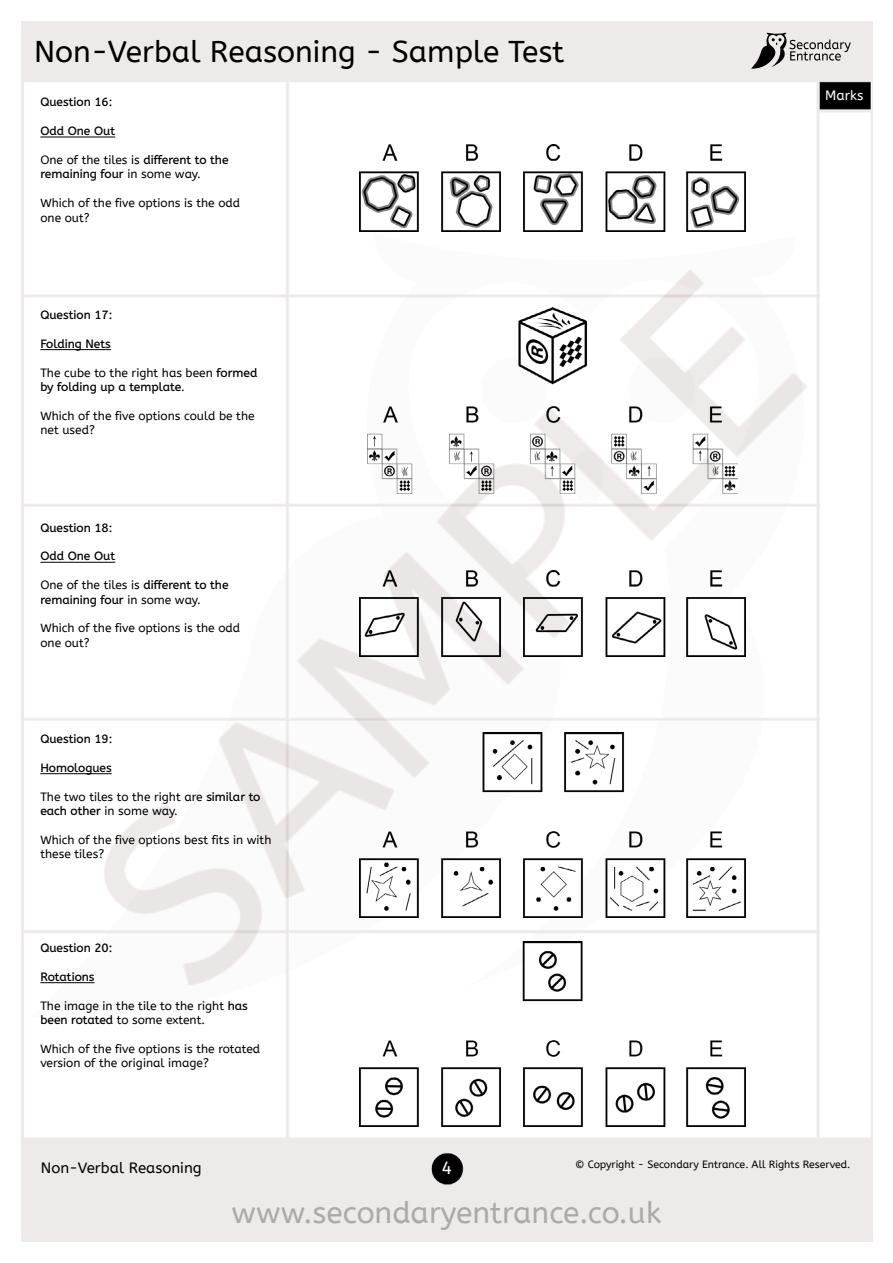
<style>
.page{position:relative;width:893px;height:1263px;background:#fff}
.page>*{position:absolute;margin:0;border:0;box-sizing:border-box;transform-origin:0 0}
.t1{font:30px "A Bee Zee";color:#000}
.t2{font:30px "A Bee Zee";color:#aaaaab}
.t3{font:18px "A Bee Zee";color:#fbfbfb}
.t4{font:15px "A Bee Zee";color:#000}
.t5{font:13.5px "A Bee Zee";color:#fff}
.t6{font:12px/14.4px "A Bee Zee";color:#000}
.t7{font:12px "A Bee Zee 1 1";color:#000}
.t8{font:10.5px "A Bee Zee";color:#000}
.s1{font-family:"A Bee Zee 1 1"}
.s2{font-family:"A Bee Zee"}
</style>
<div class="page">
<img style="left:21px;top:21px;width:851px;height:1221px">
<svg style="left:751px;top:33px;width:100px;height:36px;background:#bab7b6"></svg>
<hr style="left:40px;top:137px;width:75px;height:1px;background:#000">
<hr style="left:40px;top:349px;width:71px;height:1px;background:#000">
<hr style="left:40px;top:562px;width:75px;height:1px;background:#000">
<hr style="left:40px;top:773px;width:72px;height:1px;background:#000">
<hr style="left:40px;top:982px;width:55px;height:1px;background:#000">
<img style="left:360px;top:145px;width:385px;height:86px">
<img style="left:360px;top:570px;width:385px;height:86px">
<img style="left:367px;top:308px;width:370px;height:185px">
<img style="left:360px;top:941px;width:385px;height:185px">
<img style="left:360px;top:732px;width:385px;height:185px">
<h1 class="t1" style="left:34px;top:34px;width:532px">Non-Verbal Reasoning - Sample Test</h1>
<p class="t7" style="left:40px;top:95px;width:74px">Question 16:</p>
<p class="t7" style="left:40px;top:124px;width:76px">Odd One Out</p>
<p class="t6" style="left:40px;top:153px;width:190px">One of the tiles is <span class="s1">different to the</span></p>
<p class="t7" style="left:40px;top:167px;width:162px">remaining four <span class="s2">in some way.</span></p>
<p class="t6" style="left:40px;top:196px;width:201px">Which of the five options is the odd one out?</p>
<p class="t7" style="left:40px;top:308px;width:74px">Question 17:</p>
<p class="t7" style="left:40px;top:337px;width:72px">Folding Nets</p>
<p class="t6" style="left:40px;top:365px;width:218px">The cube to the right has been <span class="s1">formed</span></p>
<p class="t7" style="left:40px;top:380px;width:146px">by folding up a template<span class="s2">.</span></p>
<p class="t6" style="left:40px;top:409px;width:216px">Which of the five options could be the net used?</p>
<p class="t7" style="left:40px;top:520px;width:74px">Question 18:</p>
<p class="t7" style="left:40px;top:549px;width:76px">Odd One Out</p>
<p class="t6" style="left:40px;top:578px;width:190px">One of the tiles is <span class="s1">different to the</span></p>
<p class="t7" style="left:40px;top:592px;width:162px">remaining four <span class="s2">in some way.</span></p>
<p class="t6" style="left:40px;top:621px;width:201px">Which of the five options is the odd one out?</p>
<p class="t7" style="left:40px;top:732px;width:74px">Question 19:</p>
<p class="t7" style="left:40px;top:761px;width:73px">Homologues</p>
<p class="t6" style="left:40px;top:789px;width:222px">The two tiles to the right are <span class="s1">similar to each other</span> in some way.</p>
<p class="t6" style="left:40px;top:833px;width:233px">Which of the five options best fits in with these tiles?</p>
<p class="t7" style="left:40px;top:941px;width:74px">Question 20:</p>
<p class="t7" style="left:40px;top:970px;width:56px">Rotations</p>
<p class="t6" style="left:40px;top:998px;width:209px">The image in the tile to the right <span class="s1">has been rotated</span> to some extent.</p>
<p class="t6" style="left:40px;top:1042px;width:221px">Which of the five options is the rotated version of the original image?</p>
<p class="t5" style="left:825px;top:87px;width:40px">Marks</p>
<p class="t4" style="left:41px;top:1159px;width:162px">Non-Verbal Reasoning</p>
<h2 class="t3" style="left:441px;top:1157px;width:12px">4</h2>
<p class="t8" style="left:575px;top:1159px;width:277px">© Copyright - Secondary Entrance. All Rights Reserved.</p>
<h1 class="t2" style="left:232px;top:1195px;width:431px">www.secondaryentrance.co.uk</h1>
</div>
